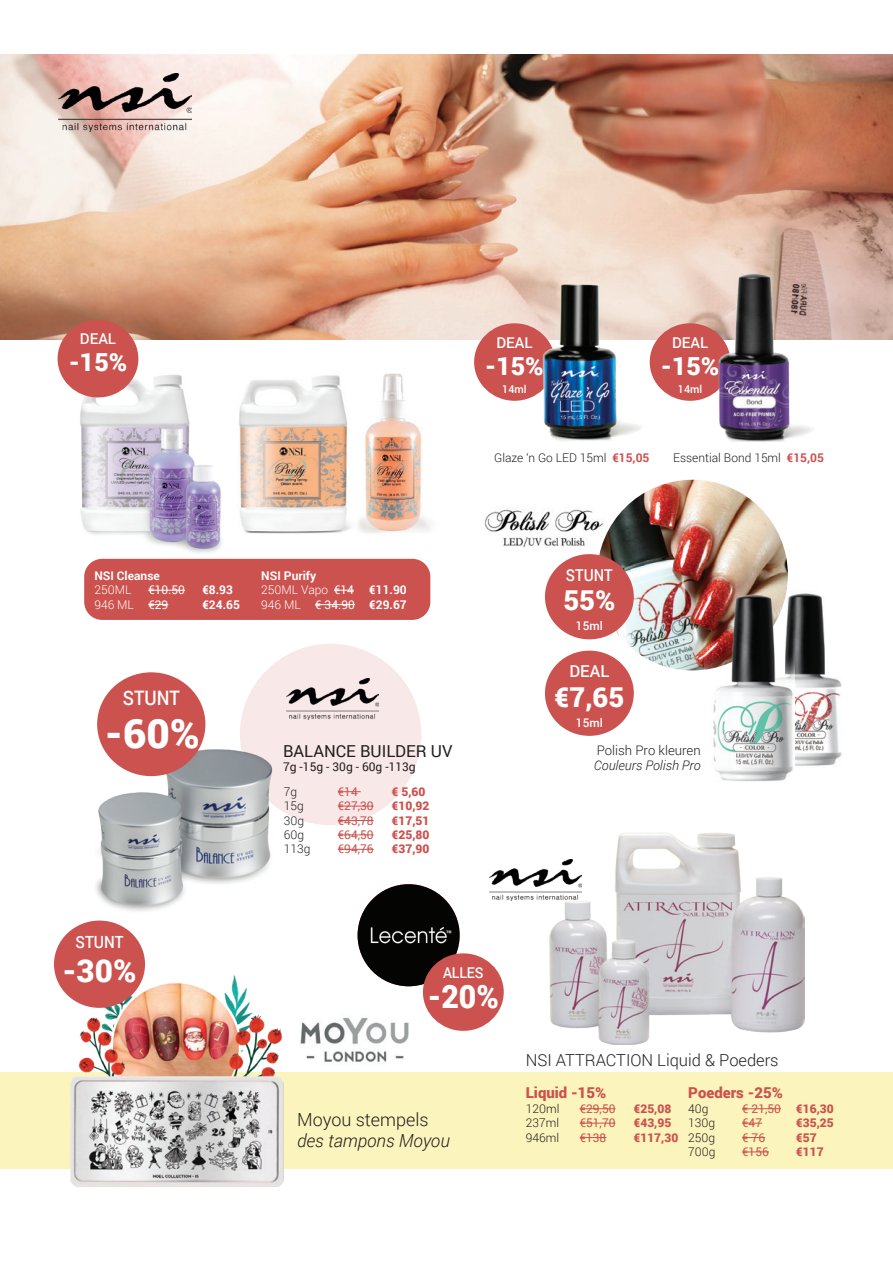
<style>
.page{position:relative;width:893px;height:1263px;background:#fff}
.page>*{position:absolute;margin:0;border:0;box-sizing:border-box;transform-origin:0 0}
.t1{font:900 40.5px "Roboto";color:#fff}
.t2{font:900 32.25px "Roboto";color:#fff;scale:.94 1}
.t3{font:900 31.5px "Roboto";color:#fff}
.t4{font:900 27.45px "Roboto";color:#fff}
.t5{font:900 24.9px "Roboto";color:#fff}
.t6{font:500 19.95px "Roboto";color:#fff;scale:.9 1}
.t7{font:italic 300 18px "Roboto";color:#231f20}
.t8{font:300 18px "Roboto";color:#231f20}
.t9{font:500 16.8px "Roboto";color:#fff;scale:.9 1}
.t10{font:300 16.5px "Roboto";color:#231f20}
.t11{font:16.5px "Roboto";color:#231f20}
.t12{font:500 16.35px "Roboto";color:#fff;scale:.9 1}
.t13{font:500 16.35px "Roboto";color:#fff}
.t14{font:900 15px "Roboto";color:#cb524e}
.t15{font:500 14.85px "Roboto";color:#fff}
.t16{font:500 14.85px "Roboto";color:#fff;scale:.93 1}
.t17{font:italic 300 13.2px "Roboto";color:#231f20}
.t18{font:300 13.2px "Roboto";color:#231f20}
.t19{font:300 12px "Roboto";color:#231f20}
.t20{font:900 12px "Roboto";color:#cb524e}
.t21{font:700 12px/14.4px "Roboto";color:#fff}
.t22{font:12px "Roboto";color:#cb524e}
.t23{font:12px "Roboto";color:#231f20}
.t24{font:300 12px "Roboto";color:#fff}
.t25{font:12px "Roboto";color:#fff}
.t26{font:500 11.85px "Roboto";color:#fff}
.t27{font:500 10.8px "Roboto";color:#fff}
.s1{font-weight:700;color:#cb524e}
.s2{font-weight:400}
.s3{font-weight:300}
</style>
<div class="page">
<div style="left:0;top:1072px;width:893px;height:96px;background:#fbf4bc"></div>
<div style="left:240px;top:644px;width:181px;height:181px;background:#f8e8e8;border-radius:50%"></div>
<img style="left:0;top:54px;width:893px;height:285px">
<img style="left:96px;top:740px;width:189px;height:172px">
<img style="left:286px;top:679px;width:92px;height:40px">
<img style="left:490px;top:868px;width:59px;height:32px">
<img style="left:59px;top:73px;width:133px;height:59px">
<img style="left:238px;top:375px;width:113px;height:159px">
<img style="left:358px;top:373px;width:73px;height:160px">
<img style="left:794px;top:593px;width:48px;height:173px">
<div style="left:650px;top:323px;width:80px;height:78px;background:#cb524e;border-radius:50%"></div>
<div style="left:474px;top:323px;width:81px;height:78px;background:#cb524e;border-radius:50%"></div>
<img style="left:72px;top:349px;width:150px;height:204px">
<div style="left:84px;top:559px;width:346px;height:61px;background:#cb524e;border-radius:18px"></div>
<hr style="left:148px;top:590px;width:37px;height:1px;background:#fff">
<svg style="left:148px;top:604px;width:20px;height:1px"></svg>
<img style="left:704px;top:272px;width:133px;height:169px">
<img style="left:484px;top:509px;width:126px;height:39px">
<div style="left:545px;top:651px;width:89px;height:85px;background:#cb524e;border-radius:50%"></div>
<img style="left:597px;top:480px;width:191px;height:190px;border-radius:95px">
<div style="left:545px;top:554px;width:89px;height:85px;background:#cb524e;border-radius:50%"></div>
<div style="left:97px;top:672px;width:108px;height:104px;background:#cb524e;border-radius:50%"></div>
<img style="left:704px;top:592px;width:90px;height:189px">
<img style="left:517px;top:271px;width:128px;height:171px">
<svg style="left:334px;top:590px;width:20px;height:1px"></svg>
<hr style="left:315px;top:604px;width:40px;height:1px;background:#fff">
<div style="left:58px;top:320px;width:80px;height:77px;background:#cb524e;border-radius:50%"></div>
<img style="left:300px;top:1017px;width:109px;height:45px">
<img style="left:70px;top:975px;width:213px;height:211px">
<div style="left:54px;top:920px;width:91px;height:88px;background:#cb524e;border-radius:50%"></div>
<img style="left:358px;top:884px;width:102px;height:102px;border-radius:51px">
<svg style="left:338px;top:791px;width:23px;height:1px"></svg>
<hr style="left:338px;top:806px;width:36px;height:1px;background:#cb524e">
<hr style="left:338px;top:820px;width:36px;height:1px;background:#cb524e">
<hr style="left:338px;top:835px;width:36px;height:1px;background:#cb524e">
<hr style="left:338px;top:849px;width:36px;height:1px;background:#cb524e">
<img style="left:549px;top:833px;width:256px;height:211px">
<hr style="left:580px;top:1108px;width:35px;height:1px;background:#cb524e">
<hr style="left:580px;top:1123px;width:35px;height:1px;background:#cb524e">
<svg style="left:580px;top:1137px;width:26px;height:1px"></svg>
<hr style="left:742px;top:1108px;width:39px;height:1px;background:#cb524e">
<svg style="left:742px;top:1123px;width:20px;height:1px"></svg>
<svg style="left:742px;top:1137px;width:23px;height:1px"></svg>
<svg style="left:742px;top:1152px;width:27px;height:1px"></svg>
<div style="left:423px;top:953px;width:81px;height:78px;background:#cb524e;border-radius:50%"></div>
<p class="t15" style="left:80px;top:329px;width:38px">DEAL</p>
<h3 class="t5" style="left:69px;top:345px;width:60px">-15%</h3>
<p class="t15" style="left:496px;top:332px;width:38px">DEAL</p>
<p class="t27" style="left:502px;top:381px;width:26px">14ml</p>
<h3 class="t5" style="left:485px;top:348px;width:60px">-15%</h3>
<p class="t15" style="left:672px;top:332px;width:38px">DEAL</p>
<p class="t27" style="left:678px;top:381px;width:26px">14ml</p>
<h3 class="t5" style="left:661px;top:348px;width:60px">-15%</h3>
<p class="t19" style="left:494px;top:450px;width:157px">Glaze ‘n Go LED 15ml <span class="s1">€15,05</span></p>
<p class="t19" style="left:673px;top:450px;width:152px">Essential Bond 15ml <span class="s1">€15,05</span></p>
<p class="t21" style="left:94px;top:568px;width:67px">NSI Cleanse</p>
<p class="t24" style="left:94px;top:582px;width:39px">250ML</p>
<p class="t25" style="left:148px;top:581px;width:38px">€10.50</p>
<p class="t21" style="left:202px;top:582px;width:32px">€8.93</p>
<p class="t24" style="left:94px;top:596px;width:75px">946 ML <span class="s2">€29</span></p>
<p class="t21" style="left:202px;top:597px;width:39px">€24.65</p>
<p class="t21" style="left:261px;top:568px;width:94px">NSI Purify<br><span class="s3">250ML Vapo</span> <span class="s2">€14</span></p>
<p class="t21" style="left:261px;top:582px;width:147px;text-align:right">€11.90<br><span class="s3">946 ML</span> <span class="s2">€ 34.90</span> €29.67</p>
<h3 class="t6" style="left:123px;top:684px;width:65px">STUNT</h3>
<h1 class="t1" style="left:105px;top:705px;width:97px">-60%</h1>
<h3 class="t11" style="left:283px;top:739px;width:171px">BALANCE BUILDER UV</h3>
<p class="t23" style="left:283px;top:758px;width:134px">7g -15g - 30g - 60g -113g</p>
<p class="t19" style="left:284px;top:783px;width:15px">7g</p>
<p class="t22" style="left:338px;top:783px;width:21px">€14</p>
<p class="t20" style="left:392px;top:783px;width:35px">€ 5,60</p>
<p class="t19" style="left:284px;top:797px;width:21px">15g</p>
<p class="t22" style="left:338px;top:797px;width:37px">€27,30</p>
<p class="t20" style="left:392px;top:797px;width:39px">€10,92</p>
<p class="t19" style="left:284px;top:812px;width:22px">30g</p>
<p class="t22" style="left:338px;top:812px;width:37px">€43,78</p>
<p class="t20" style="left:392px;top:812px;width:39px">€17,51</p>
<p class="t19" style="left:284px;top:826px;width:22px">60g</p>
<p class="t22" style="left:338px;top:826px;width:37px">€64,50</p>
<p class="t20" style="left:392px;top:826px;width:39px">€25,80</p>
<p class="t19" style="left:284px;top:841px;width:28px">113g</p>
<p class="t22" style="left:338px;top:841px;width:37px">€94,76</p>
<p class="t20" style="left:392px;top:840px;width:39px">€37,90</p>
<h3 class="t12" style="left:566px;top:564px;width:54px">STUNT</h3>
<h3 class="t4" style="left:563px;top:581px;width:54px">55%</h3>
<p class="t26" style="left:576px;top:618px;width:28px">15ml</p>
<h3 class="t13" style="left:569px;top:660px;width:41px">DEAL</h3>
<h3 class="t4" style="left:554px;top:678px;width:71px">€7,65</h3>
<p class="t26" style="left:576px;top:714px;width:28px">15ml</p>
<p class="t18" style="left:597px;top:741px;width:105px">Polish Pro kleuren</p>
<p class="t17" style="left:594px;top:756px;width:108px">Couleurs Polish Pro</p>
<h3 class="t9" style="left:76px;top:930px;width:55px">STUNT</h3>
<h3 class="t3" style="left:62px;top:948px;width:76px">-30%</h3>
<p class="t16" style="left:443px;top:962px;width:45px">ALLES</p>
<h2 class="t2" style="left:428px;top:974px;width:77px">-20%</h2>
<h3 class="t8" style="left:297px;top:1107px;width:133px">Moyou stempels</h3>
<h3 class="t7" style="left:297px;top:1128px;width:154px">des tampons Moyou</h3>
<h3 class="t10" style="left:526px;top:1048px;width:254px">NSI ATTRACTION Liquid &amp; Poeders</h3>
<p class="t14" style="left:526px;top:1082px;width:82px">Liquid -15%</p>
<p class="t19" style="left:526px;top:1100px;width:35px">120ml</p>
<p class="t22" style="left:580px;top:1100px;width:37px">€29,50</p>
<p class="t20" style="left:634px;top:1100px;width:39px">€25,08</p>
<p class="t19" style="left:526px;top:1114px;width:35px">237ml</p>
<p class="t22" style="left:580px;top:1114px;width:37px">€51,70</p>
<p class="t20" style="left:634px;top:1114px;width:39px">€43,95</p>
<p class="t19" style="left:526px;top:1129px;width:35px">946ml</p>
<p class="t22" style="left:580px;top:1129px;width:28px">€138</p>
<p class="t20" style="left:634px;top:1129px;width:46px">€117,30</p>
<p class="t14" style="left:688px;top:1082px;width:96px">Poeders -25%</p>
<p class="t19" style="left:688px;top:1100px;width:22px">40g</p>
<p class="t22" style="left:742px;top:1100px;width:40px">€ 21,50</p>
<p class="t20" style="left:796px;top:1100px;width:39px">€16,30</p>
<p class="t19" style="left:688px;top:1114px;width:28px">130g</p>
<p class="t22" style="left:742px;top:1114px;width:21px">€47</p>
<p class="t20" style="left:796px;top:1114px;width:39px">€35,25</p>
<p class="t19" style="left:688px;top:1129px;width:28px">250g</p>
<p class="t22" style="left:742px;top:1129px;width:24px">€ 76</p>
<p class="t20" style="left:796px;top:1129px;width:22px">€57</p>
<p class="t19" style="left:688px;top:1143px;width:29px">700g</p>
<p class="t22" style="left:742px;top:1143px;width:28px">€156</p>
<p class="t20" style="left:796px;top:1143px;width:29px">€117</p>
</div>
